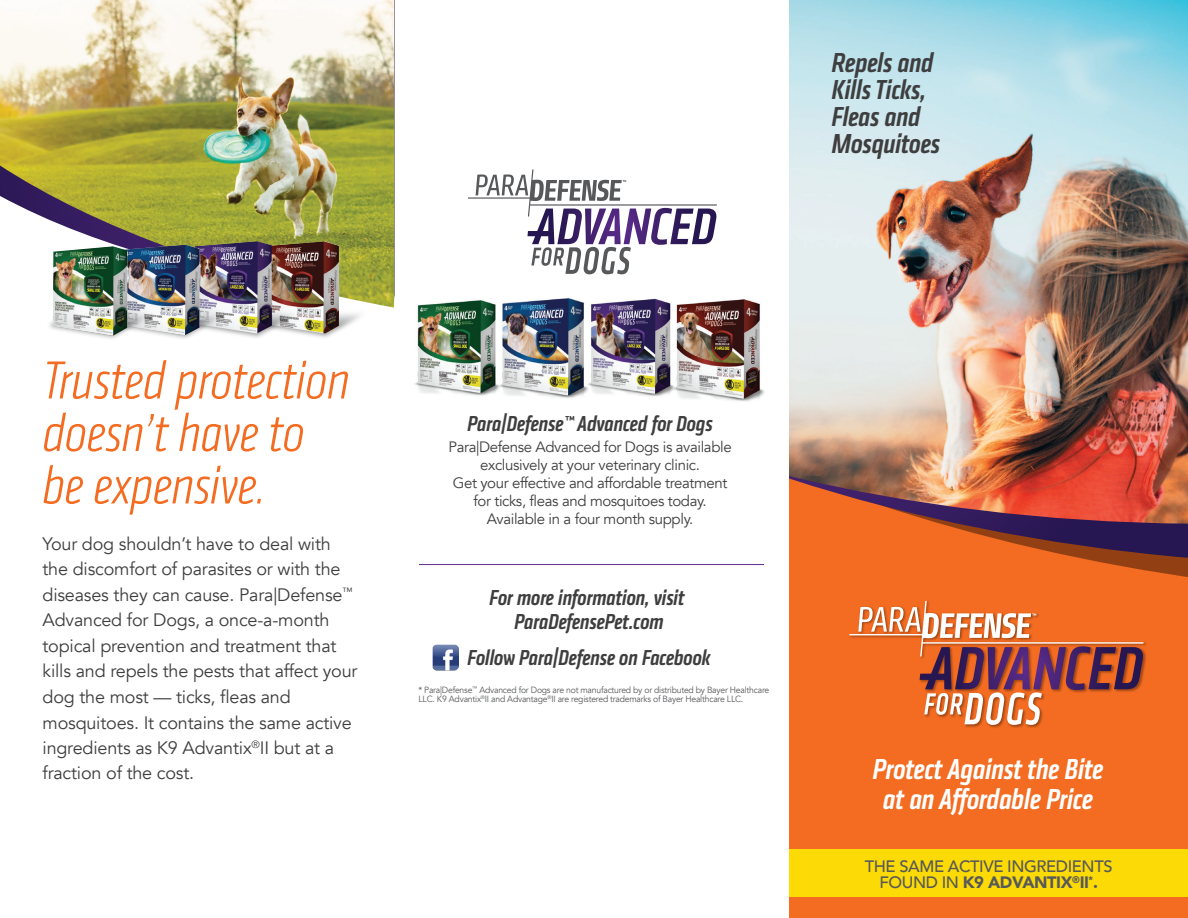
<style>
.page{position:relative;width:1188px;height:918px;background:#fff}
.page>*{position:absolute;margin:0;border:0;box-sizing:border-box;transform-origin:0 0}
.t1{font:italic 300 condensed 55.5px/52.5px "Klavika CH";color:#f36c21}
.t2{font:italic 500 condensed 30px/30px "Klavika CH";color:#fff;text-align:center}
.t3{font:italic 500 condensed 28.5px/27px "Klavika CH";color:#3e3e3f}
.t4{font:italic 500 condensed 22.5px/24px "Klavika CH";color:#3e3e3f;text-align:center}
.t5{font:18px/25.5px "Avenir";letter-spacing:-.01em;color:#3e3e3f}
.t6{font:500 16.5px/16.5px "Avenir";letter-spacing:-.025em;color:#57585a;text-align:center}
.t7{font:15px/18px "Avenir";letter-spacing:-.025em;color:#3e3e3f;text-align:center}
.t8{font:9px/9px "Avenir";letter-spacing:-.025em;color:#57585a;scale:.96 1}
.s1{font-family:"Avenir Next Condensed"}
.s2{font-weight:900}
</style>
<div class="page">
<div style="left:789px;top:416px;width:399px;height:502px;background:#f36c21"></div>
<svg style="left:1080px;top:558px;width:108px;height:19px;fill:#924013"></svg>
<svg style="left:942px;top:524px;width:246px;height:34px"></svg>
<img style="left:789px;top:0;width:399px;height:524px">
<img style="left:925px;top:600px;width:221px;height:128px">
<svg style="left:849px;top:601px;width:295px;height:124px"></svg>
<svg style="left:468px;top:169px;width:249px;height:105px"></svg>
<hr style="left:419px;top:564px;width:345px;height:1px;background:#5f2d91">
<div style="left:789px;top:849px;width:399px;height:48px;background:#fbda05"></div>
<img style="left:419px;top:298px;width:346px;height:103px">
<img style="left:0;top:0;width:394px;height:255px">
<img style="left:358px;top:255px;width:69px;height:134px">
<img style="left:272px;top:241px;width:67px;height:14px">
<img style="left:272px;top:255px;width:86px;height:83px">
<img style="left:195px;top:241px;width:77px;height:17px">
<img style="left:213px;top:258px;width:71px;height:80px">
<img style="left:124px;top:245px;width:76px;height:12px">
<img style="left:49px;top:257px;width:164px;height:82px">
<img style="left:53px;top:246px;width:74px;height:90px">
<img style="left:433px;top:645px;width:26px;height:26px">
<h3 class="t3" style="left:832px;top:49px;width:110px">Repels and<br>Kills Ticks,<br>Fleas and<br>Mosquitoes</h3>
<h1 class="t1" style="left:43px;top:354px;width:308px">Trusted protection doesn’t have to be expensive.</h1>
<p class="t5" style="left:43px;top:531px;width:317px">Your dog shouldn’t have to deal with the discomfort of parasites or with the diseases they can cause. Para<span class="s1">|</span>Defense<sup>™ </sup>Advanced for Dogs, a once-a-month topical prevention and treatment that kills and repels the pests that affect your dog the most — ticks, fleas and mosquitoes. It contains the same active ingredients as K9 Advantix<sup>®</sup>II but at a fraction of the cost.</p>
<p class="t4" style="left:468px;top:411px;width:247px">Para|Defense™ Advanced for Dogs</p>
<p class="t7" style="left:449px;top:438px;width:285px">Para<span class="s1">|</span>Defense Advanced for Dogs is available exclusively at your veterinary clinic.<br>Get your effective and affordable treatment for ticks, fleas and mosquitoes today.<br>Available in a four month supply.</p>
<p class="t4" style="left:490px;top:586px;width:196px">For more information, visit<br>ParaDefensePet.com</p>
<p class="t4" style="left:468px;top:646px;width:245px">Follow Para|Defense on Facebook</p>
<p class="t8" style="left:418px;top:685px;width:367px">* Para<span class="s1">|</span>Defense<sup>™</sup> Advanced for Dogs are not manufactured by or distributed by Bayer Healthcare<br>LLC. K9 Advantix<sup>®</sup>II and Advantage<sup>®</sup>II are registered trademarks of Bayer Healthcare LLC.</p>
<h2 class="t2" style="left:873px;top:754px;width:232px">Protect Against the Bite at an Affordable Price</h2>
<p class="t6" style="left:865px;top:857px;width:249px">THE SAME ACTIVE INGREDIENTS<br>FOUND IN <span class="s2">K9 ADVANTIX</span><sup>®</sup><span class="s2">II</span><sup>*</sup><span class="s2">.</span></p>
</div>
